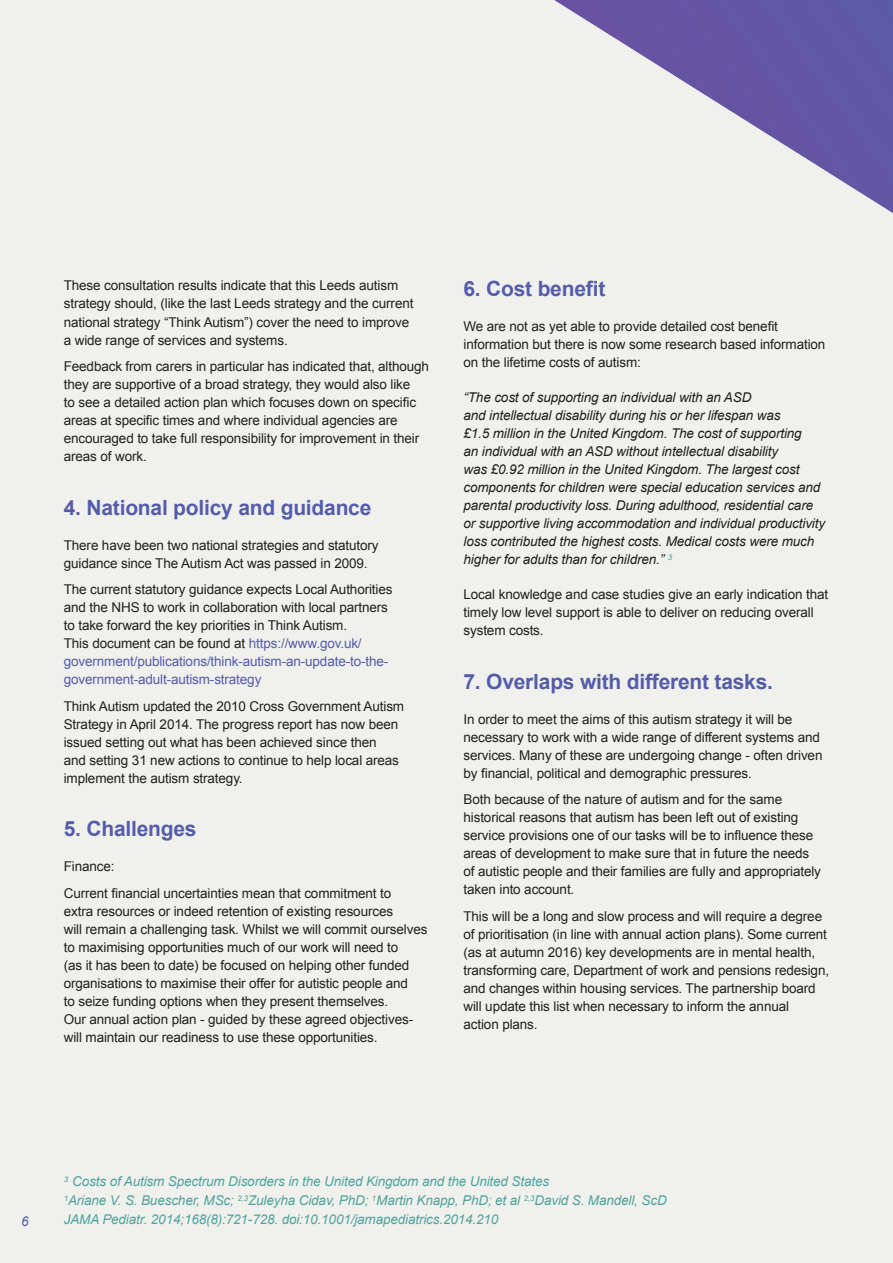
<style>
.page{position:relative;width:893px;height:1263px;background:#f0f1ed}
.page>*{position:absolute;margin:0;border:0;box-sizing:border-box;transform-origin:0 0}
.t1{font:700 21px "Arial";letter-spacing:-.01em;color:#555ca9}
.t2{font:13.5px/18px "Arial";letter-spacing:-.01em;color:#231f20}
.t3{font:italic 13.5px/18px "Arial";letter-spacing:-.01em;color:#231f20}
.t4{font:italic 13.5px "Arial";letter-spacing:-.01em;color:#52a39d}
.t5{font:italic 13.5px "Arial";color:#555ca9}
.s1{color:#555ca9}
</style>
<div class="page">
<svg style="left:554px;top:0;width:339px;height:213px"></svg>
<p class="t2" style="left:64px;top:277px;width:351px">These consultation results indicate that this Leeds autism strategy should, (like the last Leeds strategy and the current national strategy “Think Autism”) cover the need to improve a wide range of services and systems.</p>
<p class="t2" style="left:64px;top:357px;width:367px">Feedback from carers in particular has indicated that, although they are supportive of a broad strategy, they would also like<br>to see a detailed action plan which focuses down on specific areas at specific times and where individual agencies are encouraged to take full responsibility for improvement in their areas of work.</p>
<p class="t1" style="left:64px;top:493px;width:309px">4. National policy and guidance</p>
<p class="t2" style="left:64px;top:536px;width:316px">There have been two national strategies and statutory guidance since The Autism Act was passed in 2009.</p>
<p class="t2" style="left:64px;top:580px;width:330px">The current statutory guidance expects Local Authorities and the NHS to work in collaboration with local partners to take forward the key priorities in Think Autism.<br>This document can be found at <span class="s1">https://www.gov.uk/ government/publications/think-autism-an-update-to-the&shy;government-adult-autism-strategy</span></p>
<p class="t2" style="left:64px;top:697px;width:342px">Think Autism updated the 2010 Cross Government Autism Strategy in April 2014. The progress report has now been issued setting out what has been achieved since then<br>and setting 31 new actions to continue to help local areas implement the autism strategy.</p>
<p class="t1" style="left:64px;top:815px;width:134px">5. Challenges</p>
<p class="t2" style="left:64px;top:857px;width:52px">Finance:</p>
<p class="t2" style="left:64px;top:884px;width:365px">Current financial uncertainties mean that commitment to<br>extra resources or indeed retention of existing resources<br>will remain a challenging task. Whilst we will commit ourselves to maximising opportunities much of our work will need to<br>(as it has been to date) be focused on helping other funded organisations to maximise their offer for autistic people and<br>to seize funding options when they present themselves.<br>Our annual action plan - guided by these agreed objectives&shy;will maintain our readiness to use these opportunities.</p>
<p class="t1" style="left:463px;top:275px;width:143px">6. Cost benefit</p>
<p class="t2" style="left:463px;top:317px;width:363px">We are not as yet able to provide detailed cost benefit information but there is now some research based information on the lifetime costs of autism:</p>
<p class="t3" style="left:463px;top:388px;width:363px">“The cost of supporting an individual with an ASD<br>and intellectual disability during his or her lifespan was<br>£1.5 million in the United Kingdom. The cost of supporting<br>an individual with an ASD without intellectual disability<br>was £0.92 million in the United Kingdom. The largest cost components for children were special education services and parental productivity loss. During adulthood, residential care or supportive living accommodation and individual productivity loss contributed the highest costs. Medical costs were much higher for adults than for children.” <sup>3</sup></p>
<p class="t2" style="left:463px;top:585px;width:366px">Local knowledge and case studies give an early indication that timely low level support is able to deliver on reducing overall system costs.</p>
<p class="t1" style="left:463px;top:667px;width:311px">7. Overlaps with different tasks.</p>
<p class="t2" style="left:463px;top:710px;width:360px">In order to meet the aims of this autism strategy it will be necessary to work with a wide range of different systems and services. Many of these are undergoing change - often driven by financial, political and demographic pressures.</p>
<p class="t2" style="left:463px;top:790px;width:359px">Both because of the nature of autism and for the same historical reasons that autism has been left out of existing service provisions one of our tasks will be to influence these areas of development to make sure that in future the needs of autistic people and their families are fully and appropriately taken into account.</p>
<p class="t2" style="left:463px;top:907px;width:367px">This will be a long and slow process and will require a degree of prioritisation (in line with annual action plans). Some current (as at autumn 2016) key developments are in mental health, transforming care, Department of work and pensions redesign, and changes within housing services. The partnership board will update this list when necessary to inform the annual<br>action plans.</p>
<p class="t5" style="left:21px;top:1213px;width:9px">6</p>
<p class="t4" style="left:64px;top:1173px;width:487px"><sup>3</sup> Costs of Autism Spectrum Disorders in the United Kingdom and the United States</p>
<p class="t4" style="left:64px;top:1192px;width:604px"><sup>1</sup>Ariane V. S. Buescher, MSc; <sup>2,3</sup>Zuleyha Cidav, PhD; <sup>1</sup>Martin Knapp, PhD; et al <sup>2,3</sup>David S. Mandell, ScD</p>
<p class="t4" style="left:64px;top:1211px;width:436px">JAMA Pediatr. 2014;168(8):721-728. doi:10.1001/jamapediatrics.2014.210</p>
</div>
